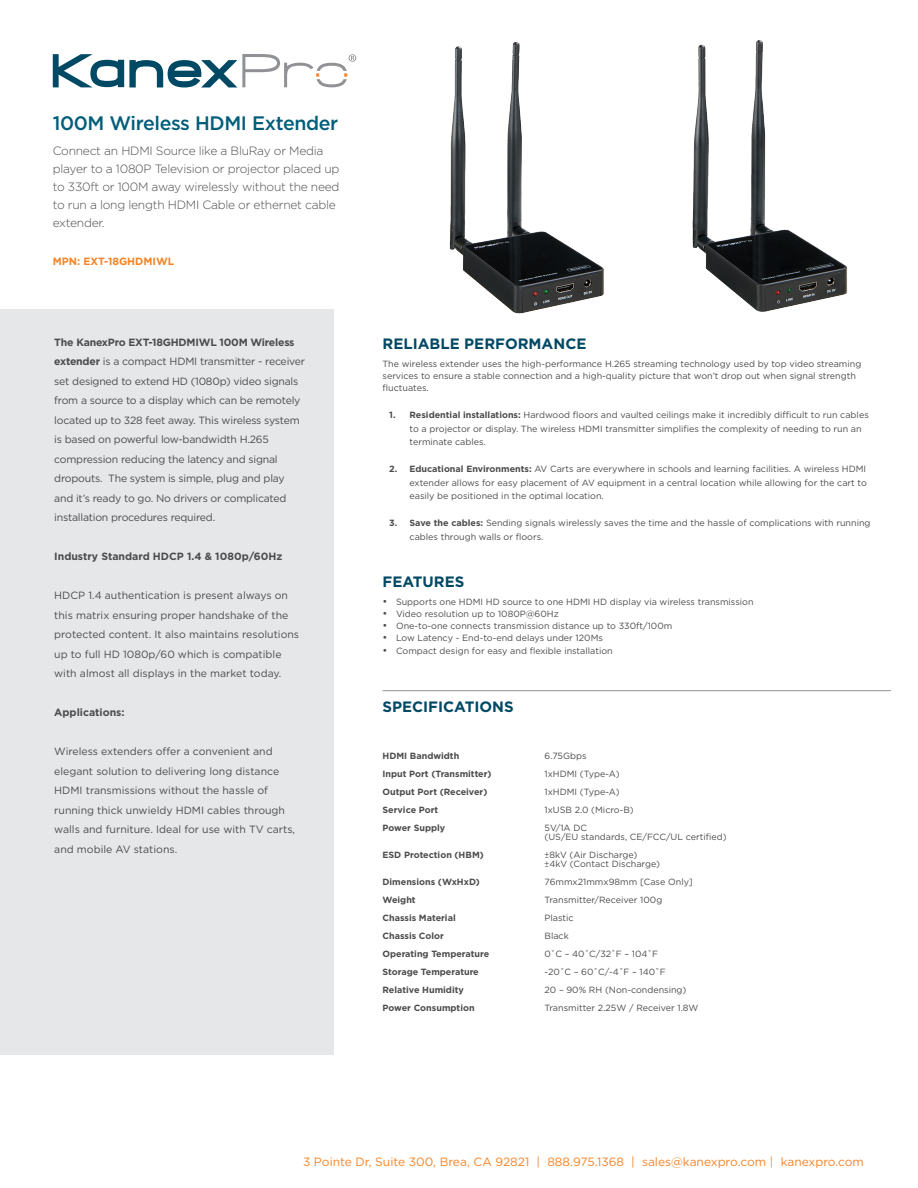
<style>
.page{position:relative;width:918px;height:1188px;background:#fff}
.page>*{position:absolute;margin:0;border:0;box-sizing:border-box;transform-origin:0 0}
.t1{font:500 19.5px "Gotham HTF";letter-spacing:-.02em;color:#005d79}
.t2{font:700 15px "Gotham HTF";color:#004964}
.t3{font:300 12px/18px "Gotham HTF";letter-spacing:-.02em;color:#4b4c4d}
.t4{font:12px "Gotham HTF";color:#f58427}
.t5{font:10.5px/19.5px "Gotham HTF";letter-spacing:-.015em;color:#4b4c4d}
.t6{font:700 10.5px "Gotham HTF";color:#4b4c4d}
.t7{font:700 10.5px "Gotham HTF";color:#f58427}
.bullets_text{font:9px/13.5px "Gotham HTF";color:#4b4c4d}
.bullets_text-2{font:700 9px "Gotham HTF";color:#4b4c4d}
.s1{font-weight:700}
.s2{font-size:10.5px}
.s3{font-family:"Code 2000"}
</style>
<div class="page">
<div style="left:0;top:309px;width:334px;height:746px;background:#e6e7e9"></div>
<hr style="left:383px;top:690px;width:508px;height:1px;background:#919295">
<svg style="left:53px;top:54px;width:303px;height:33px"></svg>
<img style="left:692px;top:39px;width:156px;height:273px">
<img style="left:449px;top:41px;width:155px;height:273px">
<p class="t1" style="left:53px;top:112px;width:287px">100M Wireless HDMI Extender</p>
<p class="t3" style="left:53px;top:142px;width:288px">Connect an HDMI Source like a BluRay or Media player to a 1080P Television or projector placed up to 330ft or 100M away wirelessly without the need to run a long length HDMI Cable or ethernet cable extender.</p>
<p class="t7" style="left:53px;top:255px;width:123px">MPN: EXT-18GHDMIWL</p>
<p class="t5" style="left:54px;top:332px;width:252px"><span class="s1">The KanexPro EXT-18GHDMIWL 100M Wireless extender</span> is a compact HDMI transmitter - receiver set designed to extend HD (1080p) video signals from a source to a display which can be remotely located up to 328 feet away. This wireless system is based on powerful low-bandwidth H.265 compression reducing the latency and signal dropouts. The system is simple, plug and play and it’s ready to go. No drivers or complicated installation procedures required.</p>
<p class="t6" style="left:54px;top:550px;width:230px">Industry Standard HDCP 1.4 &amp; 1080p/60Hz</p>
<p class="t5" style="left:54px;top:586px;width:246px">HDCP 1.4 authentication is present always on this matrix ensuring proper handshake of the protected content. It also maintains resolutions up to full HD 1080p/60 which is compatible with almost all displays in the market today.</p>
<p class="t6" style="left:54px;top:706px;width:72px">Applications:</p>
<p class="t5" style="left:54px;top:742px;width:242px">Wireless extenders offer a convenient and elegant solution to delivering long distance HDMI transmissions without the hassle of running thick unwieldy HDMI cables through walls and furniture. Ideal for use with TV carts, and mobile AV stations.</p>
<p class="t2" style="left:383px;top:335px;width:205px">RELIABLE PERFORMANCE</p>
<p class="bullets_text" style="left:383px;top:358px;width:480px;line-height:12px">The wireless extender uses the high-performance H.265 streaming technology used by top video streaming services to ensure a stable connection and a high-quality picture that won’t drop out when signal strength fluctuates.</p>
<p class="bullets_text" style="left:410px;top:408px;width:461px;text-indent:-20px"><span class="s1">1. Residential installations:</span> Hardwood floors and vaulted ceilings make it incredibly difficult to run cables to a projector or display. The wireless HDMI transmitter simplifies the complexity of needing to run an terminate cables.</p>
<p class="bullets_text" style="left:410px;top:462px;width:459px;text-align:justify;text-indent:-20px"><span class="s1">2. Educational Environments:</span> AV Carts are everywhere in schools and learning facilities. A wireless HDMI extender allows for easy placement of AV equipment in a central location while allowing for the cart to easily be positioned in the optimal location.</p>
<p class="bullets_text" style="left:410px;top:516px;width:463px;text-indent:-20px"><span class="s1">3. Save the cables:</span> Sending signals wirelessly saves the time and the hassle of complications with running cables through walls or floors.</p>
<p class="t2" style="left:383px;top:573px;width:83px">FEATURES</p>
<p class="bullets_text" style="left:383px;top:595px;width:373px"><span class="s2">•</span> Supports one HDMI HD source to one HDMI HD display via wireless transmission</p>
<p class="bullets_text" style="left:383px;top:607px;width:178px"><span class="s2">•</span> Video resolution up to 1080P@60Hz</p>
<p class="bullets_text" style="left:383px;top:619px;width:291px"><span class="s2">•</span> One-to-one connects transmission distance up to 330ft/100m</p>
<p class="bullets_text" style="left:383px;top:631px;width:222px"><span class="s2">•</span> Low Latency - End-to-end delays under 120Ms</p>
<p class="bullets_text" style="left:383px;top:644px;width:232px"><span class="s2">•</span> Compact design for easy and flexible installation</p>
<p class="t2" style="left:383px;top:698px;width:133px">SPECIFICATIONS</p>
<p class="bullets_text-2" style="left:383px;top:750px;width:78px">HDMI Bandwidth</p>
<p class="bullets_text" style="left:545px;top:749px;width:43px">6.75Gbps</p>
<p class="bullets_text-2" style="left:383px;top:768px;width:111px">Input Port (Transmitter)</p>
<p class="bullets_text" style="left:545px;top:767px;width:77px">1xHDMI (Type-A)</p>
<p class="bullets_text-2" style="left:383px;top:786px;width:106px">Output Port (Receiver)</p>
<p class="bullets_text" style="left:545px;top:785px;width:77px">1xHDMI (Type-A)</p>
<p class="bullets_text-2" style="left:383px;top:804px;width:57px">Service Port</p>
<p class="bullets_text" style="left:545px;top:803px;width:91px">1xUSB 2.0 (Micro-B)</p>
<p class="bullets_text-2" style="left:383px;top:822px;width:64px">Power Supply</p>
<p class="bullets_text" style="left:545px;top:821px;width:44px">5V/1A DC</p>
<p class="bullets_text" style="left:545px;top:830px;width:184px">(US/EU standards, CE/FCC/UL certified)</p>
<p class="bullets_text-2" style="left:383px;top:849px;width:103px">ESD Protection (HBM)</p>
<p class="bullets_text" style="left:545px;top:848px;width:94px"><span class="s3">±</span>8kV (Air Discharge)</p>
<p class="bullets_text" style="left:545px;top:857px;width:117px"><span class="s3">±</span>4kV (Contact Discharge)</p>
<p class="bullets_text-2" style="left:383px;top:876px;width:99px">Dimensions (WxHxD)</p>
<p class="bullets_text" style="left:545px;top:875px;width:150px">76mmx21mmx98mm [Case Only]</p>
<p class="bullets_text-2" style="left:383px;top:894px;width:35px">Weight</p>
<p class="bullets_text" style="left:545px;top:893px;width:119px">Transmitter/Receiver 100g</p>
<p class="bullets_text-2" style="left:383px;top:912px;width:75px">Chassis Material</p>
<p class="bullets_text" style="left:545px;top:911px;width:31px">Plastic</p>
<p class="bullets_text-2" style="left:383px;top:930px;width:63px">Chassis Color</p>
<p class="bullets_text" style="left:545px;top:929px;width:26px">Black</p>
<p class="bullets_text-2" style="left:383px;top:948px;width:108px">Operating Temperature</p>
<p class="bullets_text" style="left:545px;top:947px;width:115px">0˚C – 40˚C/32˚F – 104˚F</p>
<p class="bullets_text-2" style="left:383px;top:966px;width:98px">Storage Temperature</p>
<p class="bullets_text" style="left:545px;top:965px;width:123px">-20˚C – 60˚C/-4˚F – 140˚F</p>
<p class="bullets_text-2" style="left:383px;top:984px;width:83px">Relative Humidity</p>
<p class="bullets_text" style="left:545px;top:983px;width:144px">20 – 90% RH (Non-condensing)</p>
<p class="bullets_text-2" style="left:383px;top:1002px;width:94px">Power Consumption</p>
<p class="bullets_text" style="left:545px;top:1001px;width:156px">Transmitter 2.25W / Receiver 1.8W</p>
<p class="t4" style="left:303px;top:1155px;width:562px">3 Pointe Dr, Suite 300, Brea, CA 92821 | 888.975.1368 | sales@kanexpro.com | kanexpro.com</p>
</div>
